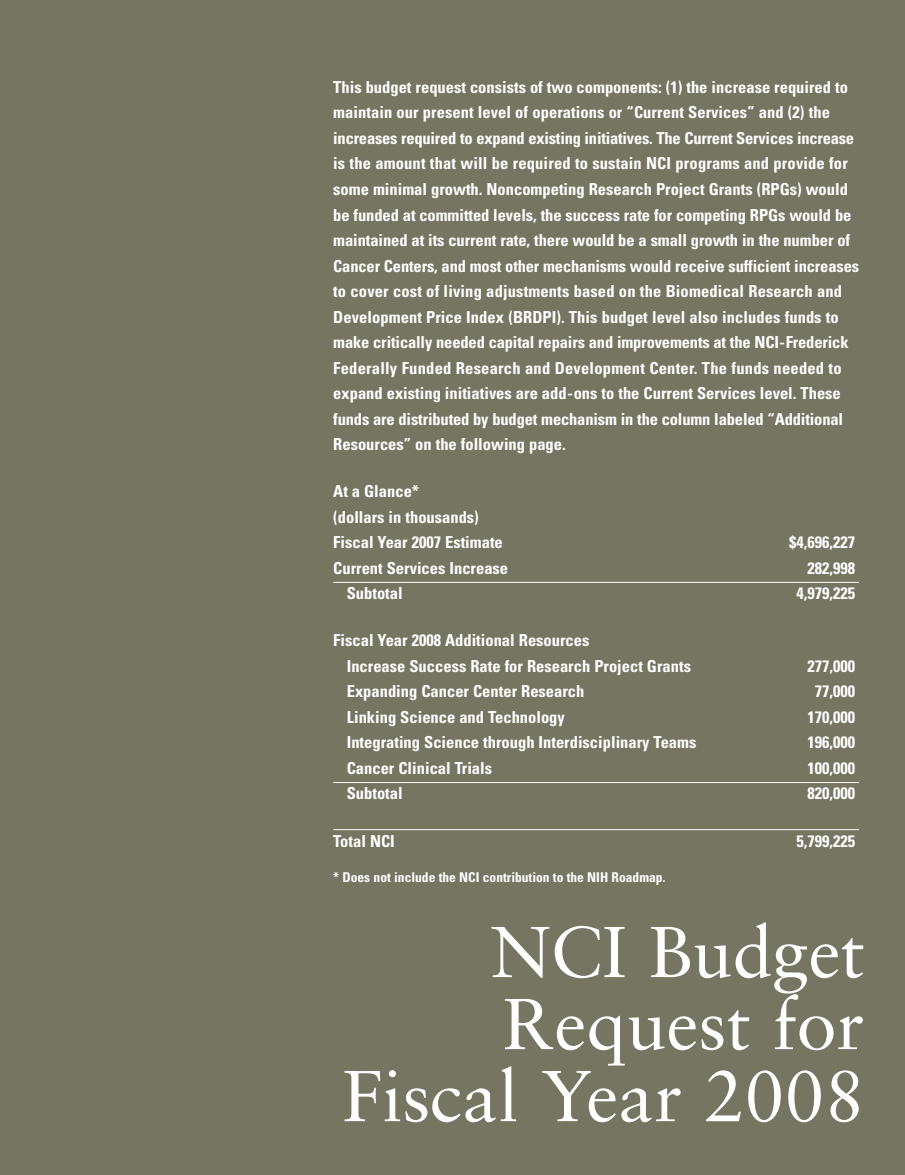
<style>
.page{position:relative;width:905px;height:1175px;background:#fff}
.page>*{position:absolute;margin:0;border:0;box-sizing:border-box;transform-origin:0 0}
.t1{font:72px/72px "Sabon";color:#fff;text-align:right}
.t2{font:700 condensed 16.5px/25.5px "Univers";color:#fff}
.t3{font:700 condensed 13.5px "Univers";color:#fff}
</style>
<div class="page">
<div style="left:0;top:0;width:904px;height:1174px;background:#767561"></div>
<hr style="left:333px;top:582px;width:526px;height:1px;background:#fff">
<hr style="left:333px;top:782px;width:526px;height:1px;background:#fff">
<hr style="left:333px;top:829px;width:526px;height:1px;background:#fff">
<p class="t2" style="left:333px;top:76px;width:527px">This budget request consists of two components: (1) the increase required to maintain our present level of operations or “Current Services” and (2) the increases required to expand existing initiatives. The Current Services increase is the amount that will be required to sustain NCI programs and provide for some minimal growth. Noncompeting Research Project Grants (RPGs) would be funded at committed levels, the success rate for competing RPGs would be maintained at its current rate, there would be a small growth in the number of Cancer Centers, and most other mechanisms would receive sufficient increases to cover cost of living adjustments based on the Biomedical Research and Development Price Index (BRDPI). This budget level also includes funds to make critically needed capital repairs and improvements at the NCI-Frederick Federally Funded Research and Development Center. The funds needed to expand existing initiatives are add-ons to the Current Services level. These funds are distributed by budget mechanism in the column labeled “Additional Resources” on the following page.</p>
<p class="t2" style="left:333px;top:480px;width:171px">At a Glance*<br>(dollars in thousands)<br>Fiscal Year 2007 Estimate</p>
<p class="t2" style="left:789px;top:531px;width:67px">$4,696,227</p>
<p class="t2" style="left:333px;top:556px;width:176px">Current Services Increase</p>
<p class="t2" style="left:807px;top:556px;width:49px">282,998</p>
<p class="t2" style="left:347px;top:582px;width:57px">Subtotal</p>
<p class="t2" style="left:796px;top:582px;width:60px">4,979,225</p>
<p class="t2" style="left:347px;top:629px;width:346px;text-indent:-13px">Fiscal Year 2008 Additional Resources<br>Increase Success Rate for Research Project Grants</p>
<p class="t2" style="left:807px;top:654px;width:49px">277,000</p>
<p class="t2" style="left:347px;top:680px;width:239px">Expanding Cancer Center Research</p>
<p class="t2" style="left:814px;top:680px;width:42px">77,000</p>
<p class="t2" style="left:347px;top:705px;width:220px">Linking Science and Technology</p>
<p class="t2" style="left:807px;top:705px;width:49px">170,000</p>
<p class="t2" style="left:347px;top:731px;width:351px">Integrating Science through Interdisciplinary Teams</p>
<p class="t2" style="left:807px;top:731px;width:49px">196,000</p>
<p class="t2" style="left:347px;top:756px;width:147px">Cancer Clinical Trials</p>
<p class="t2" style="left:807px;top:756px;width:49px">100,000</p>
<p class="t2" style="left:347px;top:782px;width:57px">Subtotal</p>
<p class="t2" style="left:807px;top:782px;width:49px">820,000</p>
<p class="t2" style="left:333px;top:829px;width:63px">Total NCI</p>
<p class="t2" style="left:796px;top:829px;width:60px">5,799,225</p>
<p class="t3" style="left:333px;top:872px;width:334px">* Does not include the NCI contribution to the NIH Roadmap.</p>
<p class="t1" style="left:342px;top:921px;width:524px">NCI Budget<br>Request for<br>Fiscal Year 2008</p>
</div>
